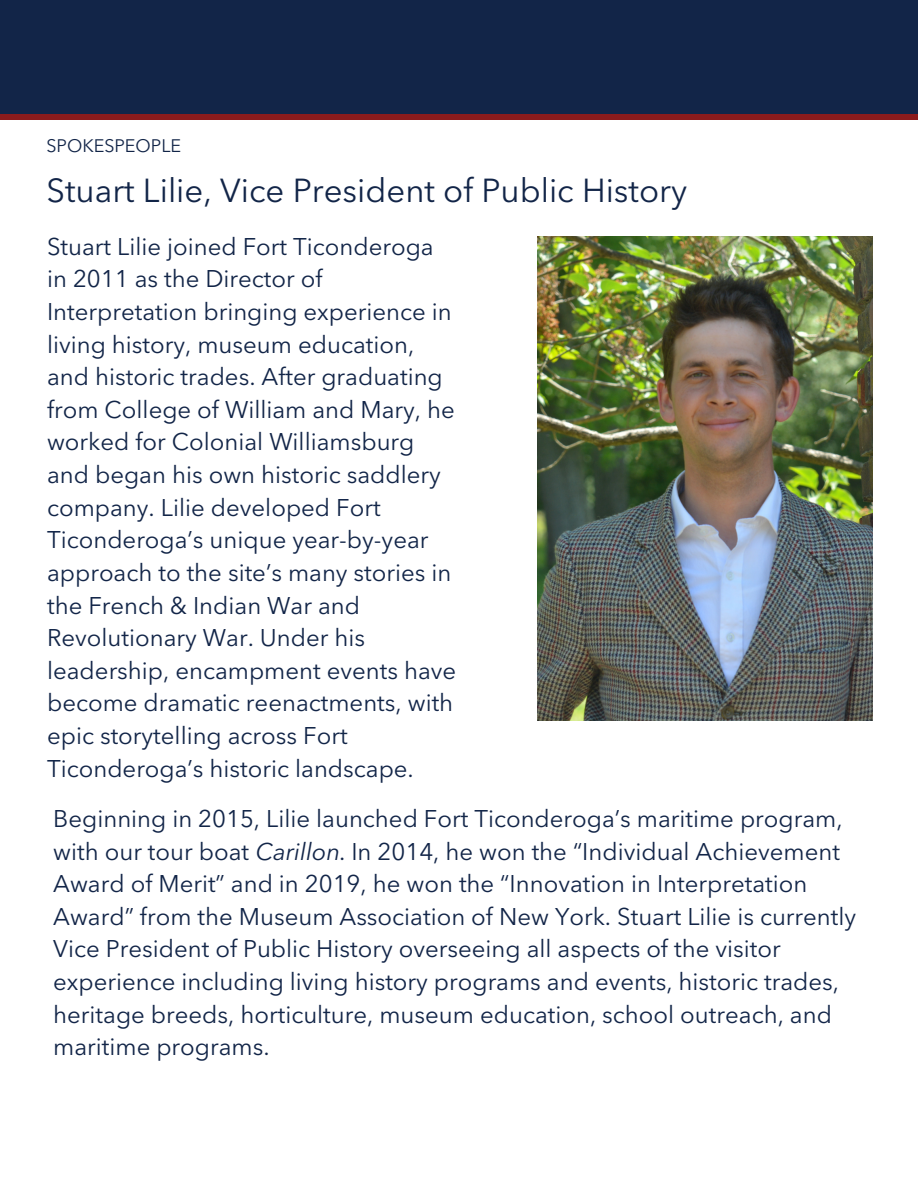
<style>
.page{position:relative;width:918px;height:1188px;background:#fff}
.page>*{position:absolute;margin:0;border:0;box-sizing:border-box;transform-origin:0 0}
.t1{font:33px "Avenir Next LT Pro";color:#122548}
.t2{font:24px/32.7px "Avenir Next LT Pro";color:#122548}
.t3{font:18px "Avenir Next LT Pro";color:#122548}
.s1{font-style:italic}
</style>
<div class="page">
<div style="left:0;top:0;width:918px;height:114px;background:#122548"></div>
<div style="left:0;top:114px;width:918px;height:6px;background:#8b1b1c"></div>
<img style="left:538px;top:236px;width:334px;height:484px">
<p class="t3" style="left:46px;top:138px;width:136px">SPOKESPEOPLE</p>
<h1 class="t1" style="left:46px;top:177px;width:642px">Stuart Lilie, Vice President of Public History</h1>
<p class="t2" style="left:47px;top:232px;width:411px">Stuart Lilie joined Fort Ticonderoga in 2011 as the Director of Interpretation bringing experience in living history, museum education, and historic trades. After graduating from College of William and Mary, he worked for Colonial Williamsburg and began his own historic saddlery company. Lilie developed Fort Ticonderoga’s unique year-by-year approach to the site’s many stories in the French &amp; Indian War and Revolutionary War. Under his leadership, encampment events have become dramatic reenactments, with epic storytelling across Fort Ticonderoga’s historic landscape.</p>
<p class="t2" style="left:53px;top:805px;width:805px">Beginning in 2015, Lilie launched Fort Ticonderoga’s maritime program, with our tour boat <span class="s1">Carillon</span>. In 2014, he won the “Individual Achievement Award of Merit” and in 2019, he won the “Innovation in Interpretation Award” from the Museum Association of New York. Stuart Lilie is currently Vice President of Public History overseeing all aspects of the visitor experience including living history programs and events, historic trades, heritage breeds, horticulture, museum education, school outreach, and maritime programs.</p>
</div>
